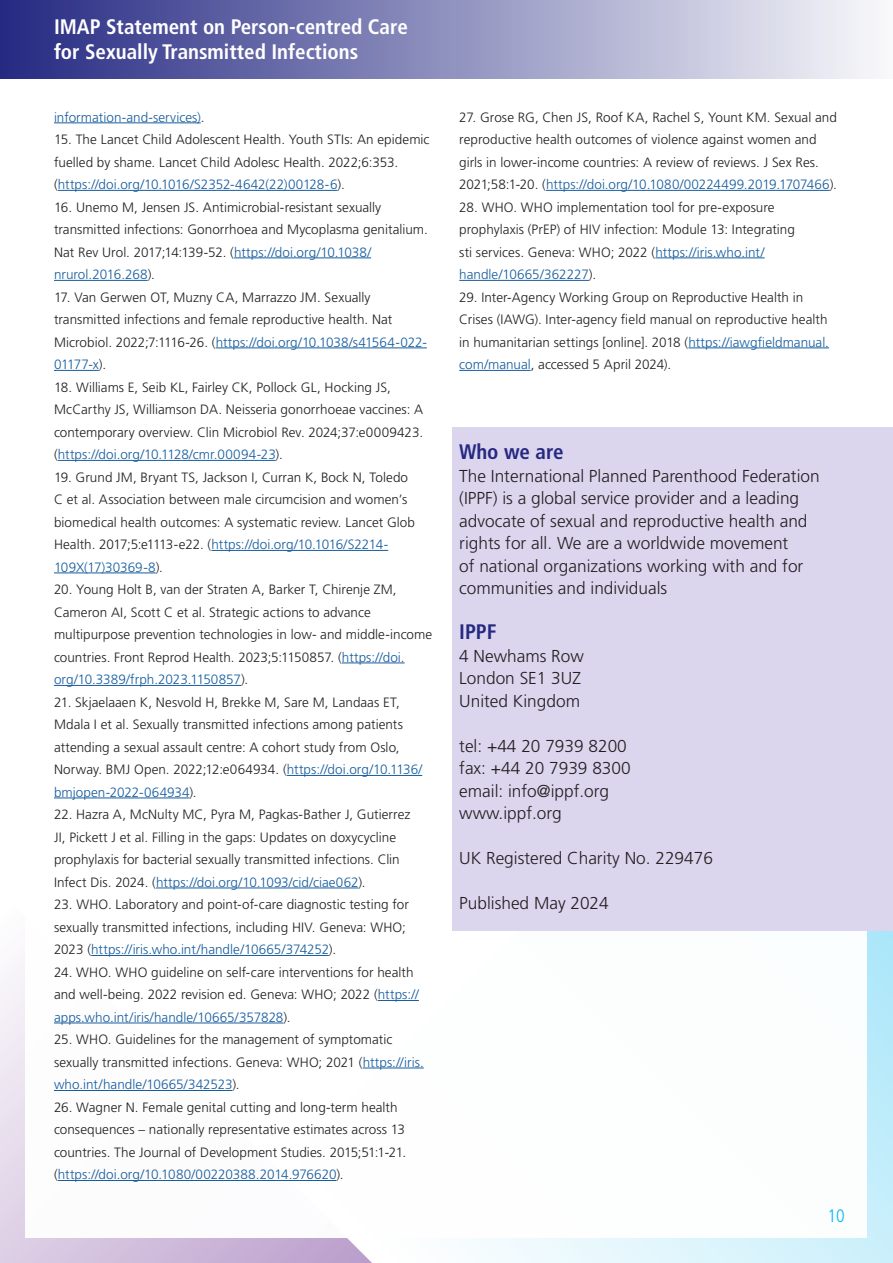
<style>
.page{position:relative;width:893px;height:1263px;background:#fff}
.page>*{position:absolute;margin:0;border:0;box-sizing:border-box;transform-origin:0 0}
.t1{font:700 condensed 21px/25.2px "Frutiger LT Std";color:#fff}
.bullets{font:700 condensed 21px "Frutiger LT Std";color:#252982}
.t2{font:300 condensed 18px "Frutiger LT Std";color:#00b6ef}
.bullets-2{font:300 17.25px/22.5px "Frutiger LT Std";color:#231f20}
.bullets-3{font:300 13.5px/22.5px "Frutiger LT Std";color:#231f20}
.bullets-4{font:300 13.5px "Frutiger LT Std";letter-spacing:.005em;color:#175d9e}
.s1{color:#231f20}
.s2{color:#175d9e}
</style>
<div class="page">
<svg style="left:473px;top:931px;width:420px;height:332px;background:#d0f1fb"></svg>
<svg style="left:0;top:959px;width:372px;height:304px;background:#dbcde4"></svg>
<div style="left:0;top:0;width:893px;height:79px;background:linear-gradient(to right,#252982,#f9f9fb)"></div>
<div style="left:26px;top:109px;width:841px;height:1128px;background:#fff"></div>
<div style="left:453px;top:428px;width:440px;height:503px;background:#dcd5ee"></div>
<hr style="left:54px;top:123px;width:147px;height:1px;background:#175d9e">
<hr style="left:58px;top:190px;width:280px;height:1px;background:#175d9e">
<hr style="left:234px;top:258px;width:137px;height:1px;background:#175d9e">
<hr style="left:54px;top:280px;width:94px;height:1px;background:#175d9e">
<hr style="left:216px;top:348px;width:211px;height:1px;background:#175d9e">
<hr style="left:54px;top:370px;width:45px;height:1px;background:#175d9e">
<hr style="left:58px;top:460px;width:218px;height:1px;background:#175d9e">
<hr style="left:211px;top:550px;width:177px;height:1px;background:#175d9e">
<hr style="left:54px;top:573px;width:102px;height:1px;background:#175d9e">
<hr style="left:342px;top:663px;width:63px;height:1px;background:#175d9e">
<hr style="left:54px;top:685px;width:187px;height:1px;background:#175d9e">
<hr style="left:287px;top:775px;width:135px;height:1px;background:#175d9e">
<hr style="left:54px;top:798px;width:135px;height:1px;background:#175d9e">
<hr style="left:156px;top:888px;width:202px;height:1px;background:#175d9e">
<hr style="left:91px;top:955px;width:238px;height:1px;background:#175d9e">
<hr style="left:378px;top:1000px;width:41px;height:1px;background:#175d9e">
<hr style="left:54px;top:1023px;width:229px;height:1px;background:#175d9e">
<hr style="left:363px;top:1068px;width:61px;height:1px;background:#175d9e">
<hr style="left:54px;top:1090px;width:178px;height:1px;background:#175d9e">
<hr style="left:58px;top:1180px;width:278px;height:1px;background:#175d9e">
<hr style="left:546px;top:190px;width:284px;height:1px;background:#175d9e">
<hr style="left:655px;top:258px;width:110px;height:1px;background:#175d9e">
<hr style="left:459px;top:280px;width:130px;height:1px;background:#175d9e">
<hr style="left:688px;top:348px;width:141px;height:1px;background:#175d9e">
<hr style="left:459px;top:370px;width:72px;height:1px;background:#175d9e">
<h1 class="t1" style="left:54px;top:14px;width:355px">IMAP Statement on Person-centred Care for Sexually Transmitted Infections</h1>
<p class="bullets-4" style="left:54px;top:109px;width:152px">information-and-services)<span class="s1">.</span></p>
<p class="bullets-3" style="left:54px;top:128px;width:377px">15. The Lancet Child Adolescent Health. Youth STIs: An epidemic fuelled by shame. Lancet Child Adolesc Health. 2022;6:353. (<span class="s2">https://doi.org/10.1016/S2352-4642(22)00128-6</span>).</p>
<p class="bullets-3" style="left:54px;top:196px;width:375px">16. Unemo M, Jensen JS. Antimicrobial-resistant sexually transmitted infections: Gonorrhoea and Mycoplasma genitalium.<br>Nat Rev Urol. 2017;14:139-52. (<span class="s2">https://doi.org/10.1038/ nrurol.2016.268</span>).</p>
<p class="bullets-3" style="left:54px;top:286px;width:374px">17. Van Gerwen OT, Muzny CA, Marrazzo JM. Sexually transmitted infections and female reproductive health. Nat Microbiol. 2022;7:1116-26. (<span class="s2">https://doi.org/10.1038/s41564-022- 01177-x</span>).</p>
<p class="bullets-3" style="left:54px;top:376px;width:371px">18. Williams E, Seib KL, Fairley CK, Pollock GL, Hocking JS, McCarthy JS, Williamson DA. Neisseria gonorrhoeae vaccines: A contemporary overview. Clin Microbiol Rev. 2024;37:e0009423. (<span class="s2">https://doi.org/10.1128/cmr.00094-23</span>).</p>
<p class="bullets-3" style="left:54px;top:466px;width:363px">19. Grund JM, Bryant TS, Jackson I, Curran K, Bock N, Toledo C et al. Association between male circumcision and women’s biomedical health outcomes: A systematic review. Lancet Glob Health. 2017;5:e1113-e22. (<span class="s2">https://doi.org/10.1016/S2214- 109X(17)30369-8</span>).</p>
<p class="bullets-3" style="left:54px;top:578px;width:380px">20. Young Holt B, van der Straten A, Barker T, Chirenje ZM, Cameron AI, Scott C et al. Strategic actions to advance multipurpose prevention technologies in low- and middle-income countries. Front Reprod Health. 2023;5:1150857. (<span class="s2">https://doi. org/10.3389/frph.2023.1150857</span>).</p>
<p class="bullets-3" style="left:54px;top:691px;width:370px">21. Skjaelaaen K, Nesvold H, Brekke M, Sare M, Landaas ET, Mdala I et al. Sexually transmitted infections among patients attending a sexual assault centre: A cohort study from Oslo, Norway. BMJ Open. 2022;12:e064934. (<span class="s2">https://doi.org/10.1136/ bmjopen-2022-064934</span>).</p>
<p class="bullets-3" style="left:54px;top:803px;width:358px">22. Hazra A, McNulty MC, Pyra M, Pagkas-Bather J, Gutierrez JI, Pickett J et al. Filling in the gaps: Updates on doxycycline prophylaxis for bacterial sexually transmitted infections. Clin Infect Dis. 2024. (<span class="s2">https://doi.org/10.1093/cid/ciae062</span>).</p>
<p class="bullets-3" style="left:54px;top:893px;width:356px">23. WHO. Laboratory and point-of-care diagnostic testing for sexually transmitted infections, including HIV. Geneva: WHO;<br>2023 (<span class="s2">https://iris.who.int/handle/10665/374252</span>).</p>
<p class="bullets-3" style="left:54px;top:961px;width:366px">24. WHO. WHO guideline on self-care interventions for health and well-being. 2022 revision ed. Geneva: WHO; 2022 (<span class="s2">https:// apps.who.int/iris/handle/10665/357828</span>).</p>
<p class="bullets-3" style="left:54px;top:1028px;width:371px">25. WHO. Guidelines for the management of symptomatic sexually transmitted infections. Geneva: WHO; 2021 (<span class="s2">https://iris. who.int/handle/10665/342523</span>).</p>
<p class="bullets-3" style="left:54px;top:1096px;width:354px">26. Wagner N. Female genital cutting and long-term health consequences – nationally representative estimates across 13 countries. The Journal of Development Studies. 2015;51:1-21. (<span class="s2">https://doi.org/10.1080/00220388.2014.976620</span>).</p>
<p class="bullets-3" style="left:459px;top:106px;width:379px">27. Grose RG, Chen JS, Roof KA, Rachel S, Yount KM. Sexual and reproductive health outcomes of violence against women and girls in lower-income countries: A review of reviews. J Sex Res.<br>2021;58:1-20. (<span class="s2">https://doi.org/10.1080/00224499.2019.1707466</span>).</p>
<p class="bullets-3" style="left:459px;top:196px;width:337px">28. WHO. WHO implementation tool for pre-exposure prophylaxis (PrEP) of HIV infection: Module 13: Integrating sti services. Geneva: WHO; 2022 (<span class="s2">https://iris.who.int/ handle/10665/362227</span>).</p>
<p class="bullets-3" style="left:459px;top:286px;width:371px">29. Inter-Agency Working Group on Reproductive Health in Crises (IAWG). Inter-agency field manual on reproductive health in humanitarian settings [online]. 2018 (<span class="s2">https://iawgfieldmanual. com/manual</span>, accessed 5 April 2024).</p>
<p class="bullets" style="left:459px;top:439px;width:106px">Who we are</p>
<p class="bullets-2" style="left:459px;top:465px;width:362px">The International Planned Parenthood Federation (IPPF) is a global service provider and a leading advocate of sexual and reproductive health and rights for all. We are a worldwide movement<br>of national organizations working with and for communities and individuals</p>
<p class="bullets" style="left:459px;top:619px;width:39px">IPPF</p>
<p class="bullets-2" style="left:459px;top:645px;width:126px">4 Newhams Row<br>London SE1 3UZ<br>United Kingdom</p>
<p class="bullets-2" style="left:459px;top:735px;width:173px">tel: +44 20 7939 8200 fax: +44 20 7939 8300 email: info@ippf.org www.ippf.org</p>
<p class="bullets-2" style="left:459px;top:847px;width:255px">UK Registered Charity No. 229476</p>
<p class="bullets-2" style="left:459px;top:892px;width:151px">Published May 2024</p>
<h2 class="t2" style="left:827px;top:1205px;width:19px">10</h2>
</div>
